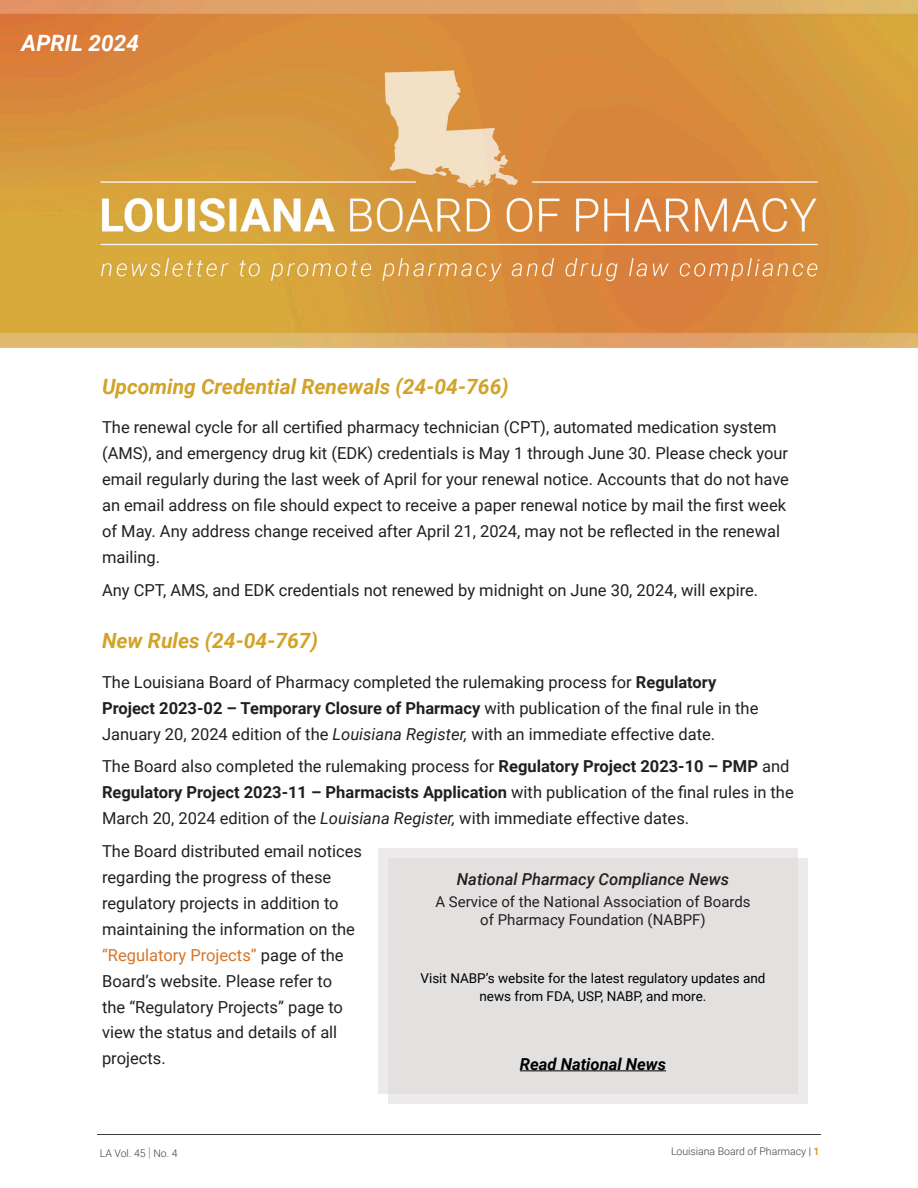
<style>
.page{position:relative;width:918px;height:1188px;background:#fff}
.page>*{position:absolute;margin:0;border:0;box-sizing:border-box;transform-origin:0 0}
.Header_1{font:italic 700 22.5px "Roboto";color:#fff}
.Header_1-2{font:italic 700 21px "Roboto";color:#d2a328}
.Body{font:16.5px/26px "Roboto";color:#231f20}
.Header_2{font:italic 500 16.5px "Roboto";color:#231f20}
.Paragraph{font:italic 700 16.5px "Roboto";color:#000}
.Header_2-2{font:15px/18.6px "Roboto";color:#231f20;text-align:center}
.Paragraph-2{font:13.5px/18.6px "Roboto";color:#000;text-align:center}
.t1{font:300 10.5px "Roboto";color:#3e3e3f}
.s1{font-weight:700}
.s2{font-style:italic}
.s3{color:#d77528}
.s4{font-weight:100;font-size:13.5px}
.s5{color:#231f20}
.s6{font-weight:700;color:#d2a328}
</style>
<div class="page">
<hr style="left:97px;top:1135px;width:724px;height:1px;background:#3e3e3f">
<img style="left:0;top:0;width:918px;height:348px">
<div style="left:378px;top:849px;width:419px;height:245px;background:#eceaea"></div>
<div style="left:388px;top:859px;width:420px;height:245px;background:#e3e0e0"></div>
<hr style="left:520px;top:1070px;width:146px;height:1px;background:#000">
<p class="Header_1" style="left:22px;top:27px;width:119px">APRIL 2024</p>
<p class="Header_1-2" style="left:102px;top:372px;width:408px">Upcoming Credential Renewals (24-04-766)</p>
<p class="Body" style="left:102px;top:414px;width:688px">The renewal cycle for all certified pharmacy technician (CPT), automated medication system (AMS), and emergency drug kit (EDK) credentials is May 1 through June 30. Please check your email regularly during the last week of April for your renewal notice. Accounts that do not have an email address on file should expect to receive a paper renewal notice by mail the first week of May. Any address change received after April 21, 2024, may not be reflected in the renewal mailing.</p>
<p class="Body" style="left:102px;top:576px;width:658px">Any CPT, AMS, and EDK credentials not renewed by midnight on June 30, 2024, will expire.</p>
<p class="Header_1-2" style="left:102px;top:626px;width:217px">New Rules (24-04-767)</p>
<p class="Body" style="left:102px;top:668px;width:658px">The Louisiana Board of Pharmacy completed the rulemaking process for <span class="s1">Regulatory<br>Project 2023-02 – Temporary Closure of Pharmacy</span> with publication of the final rule in the<br>January 20, 2024 edition of the <span class="s2">Louisiana Register,</span> with an immediate effective date.</p>
<p class="Body" style="left:102px;top:753px;width:693px">The Board also completed the rulemaking process for <span class="s1">Regulatory Project 2023-10 – PMP</span> and<br><span class="s1">Regulatory Project 2023-11 – Pharmacists Application</span> with publication of the final rules in the<br>March 20, 2024 edition of the <span class="s2">Louisiana Register,</span> with immediate effective dates.</p>
<p class="Body" style="left:102px;top:837px;width:262px">The Board distributed email notices regarding the progress of these regulatory projects in addition to maintaining the information on the <span class="s3">“Regulatory Projects”</span> page of the<br>Board’s website. Please refer to<br>the “Regulatory Projects” page to view the status and details of all projects.</p>
<p class="Header_2" style="left:457px;top:868px;width:274px">National Pharmacy Compliance News</p>
<p class="Header_2-2" style="left:435px;top:892px;width:317px">A Service of the National Association of Boards of Pharmacy Foundation (NABPF)</p>
<p class="Paragraph-2" style="left:420px;top:968px;width:347px">Visit NABP’s website for the latest regulatory updates and news from FDA, USP, NABP, and more.</p>
<p class="Paragraph" style="left:520px;top:1052px;width:148px">Read National News</p>
<p class="t1" style="left:100px;top:1146px;width:79px">LA Vol. 45 <span class="s4">|</span> No. 4</p>
<p class="t1" style="left:671px;top:1144px;width:150px">Louisiana Board of Pharmacy <span class="s5">|</span> <span class="s6">1</span></p>
</div>
